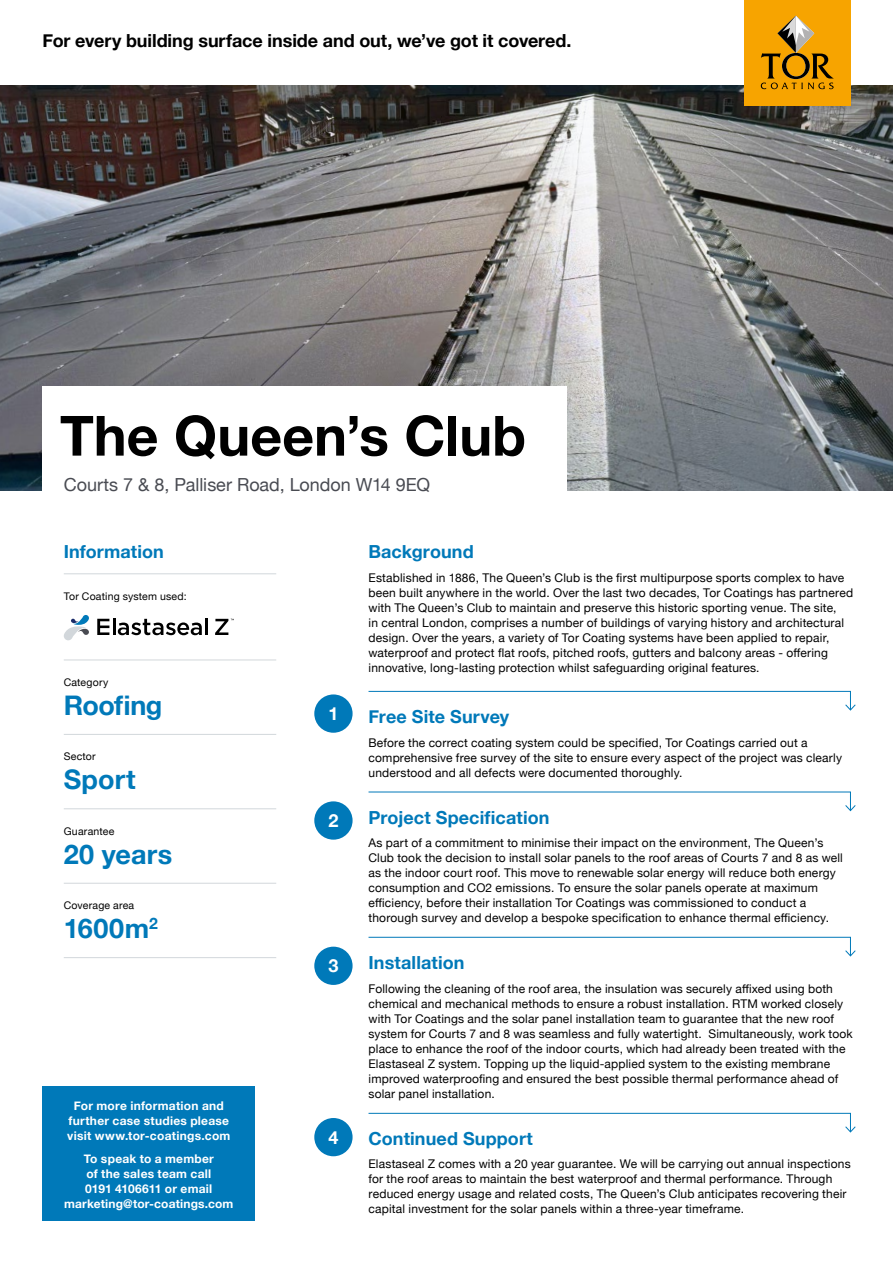
<style>
.page{position:relative;width:893px;height:1263px;background:#fff}
.page>*{position:absolute;margin:0;border:0;box-sizing:border-box;transform-origin:0 0}
.t1{font:700 55.5px "Helvetica Neue";color:#000}
.t2{font:700 27px "Helvetica Neue";color:#0079b9}
.t3{font:700 18px "Helvetica Neue";letter-spacing:.005em;color:#0079b9}
.t4{font:700 18px "Helvetica Neue";letter-spacing:-.005em;color:#000}
.t5{font:18px "Helvetica Neue";color:#494b52}
.t6{font:700 18px "Helvetica Neue";color:#fff}
.t7{font:12px/15px "Helvetica Neue";letter-spacing:.015em;color:#000}
.t8{font:700 12px/15px "Helvetica Neue";letter-spacing:.02em;color:#fff;text-align:center}
.t9{font:10.5px "Helvetica Neue";letter-spacing:.02em;color:#000}
</style>
<div class="page">
<img style="left:0;top:84px;width:893px;height:407px">
<div style="left:314px;top:694px;width:39px;height:39px;background:#0079b9;border-radius:50%"></div>
<div style="left:314px;top:801px;width:39px;height:39px;background:#0079b9;border-radius:50%"></div>
<div style="left:43px;top:1086px;width:212px;height:134px;background:#0079b9"></div>
<hr style="left:64px;top:660px;width:212px;height:1px;background:#d2d7db">
<hr style="left:64px;top:734px;width:212px;height:1px;background:#d2d7db">
<hr style="left:64px;top:808px;width:212px;height:1px;background:#d2d7db">
<hr style="left:64px;top:883px;width:212px;height:1px;background:#d2d7db">
<hr style="left:64px;top:957px;width:212px;height:1px;background:#d2d7db">
<hr style="left:64px;top:573px;width:212px;height:1px;background:#d2d7db">
<div style="left:744px;top:0;width:106px;height:106px;background:#f7a400"></div>
<svg style="left:761px;top:16px;width:73px;height:73px"></svg>
<div style="left:43px;top:386px;width:524px;height:128px;background:#fff"></div>
<svg style="left:97px;top:619px;width:105px;height:16px"></svg>
<svg style="left:64px;top:615px;width:25px;height:25px"></svg>
<hr style="left:205px;top:619px;width:3px;height:16px;background:#000">
<svg style="left:215px;top:619px;width:19px;height:16px"></svg>
<div style="left:314px;top:947px;width:39px;height:38px;background:#0079b9;border-radius:50%"></div>
<svg style="left:368px;top:1112px;width:488px;height:21px"></svg>
<div style="left:314px;top:1118px;width:39px;height:38px;background:#0079b9;border-radius:50%"></div>
<svg style="left:368px;top:691px;width:488px;height:20px"></svg>
<svg style="left:368px;top:791px;width:488px;height:21px"></svg>
<svg style="left:368px;top:936px;width:488px;height:21px"></svg>
<h3 class="t4" style="left:43px;top:27px;width:530px">For every building surface inside and out, we’ve got it covered.</h3>
<h1 class="t1" style="left:60px;top:392px;width:468px">The Queen’s Club</h1>
<h3 class="t5" style="left:64px;top:472px;width:368px">Courts 7 &amp; 8, Palliser Road, London W14 9EQ</h3>
<h3 class="t3" style="left:64px;top:537px;width:102px">Information</h3>
<p class="t9" style="left:64px;top:589px;width:124px">Tor Coating system used:</p>
<p class="t9" style="left:64px;top:675px;width:46px">Category</p>
<h2 class="t2" style="left:64px;top:684px;width:100px">Roofing</h2>
<p class="t9" style="left:64px;top:749px;width:33px">Sector</p>
<h2 class="t2" style="left:64px;top:759px;width:73px">Sport</h2>
<p class="t9" style="left:64px;top:823px;width:52px">Guarantee</p>
<h2 class="t2" style="left:64px;top:833px;width:110px">20 years</h2>
<p class="t9" style="left:64px;top:898px;width:72px">Coverage area</p>
<h2 class="t2" style="left:64px;top:907px;width:96px">1600m<sup>2</sup></h2>
<p class="t8" style="left:67px;top:1098px;width:165px">For more information and further case studies please visit www.tor-coatings.com</p>
<p class="t8" style="left:64px;top:1152px;width:171px">To speak to a member<br>of the sales team call<br>0191 4106611 or email marketing@tor-coatings.com</p>
<h3 class="t6" style="left:328px;top:699px;width:12px">1</h3>
<h3 class="t6" style="left:328px;top:806px;width:12px">2</h3>
<h3 class="t6" style="left:328px;top:952px;width:12px">3</h3>
<h3 class="t6" style="left:328px;top:1123px;width:12px">4</h3>
<h3 class="t3" style="left:368px;top:538px;width:107px">Background</h3>
<p class="t7" style="left:369px;top:571px;width:486px">Established in 1886, The Queen’s Club is the first multipurpose sports complex to have been built anywhere in the world. Over the last two decades, Tor Coatings has partnered with The Queen’s Club to maintain and preserve this historic sporting venue. The site,<br>in central London, comprises a number of buildings of varying history and architectural design. Over the years, a variety of Tor Coating systems have been applied to repair, waterproof and protect flat roofs, pitched roofs, gutters and balcony areas - offering innovative, long-lasting protection whilst safeguarding original features.</p>
<h3 class="t3" style="left:369px;top:702px;width:142px">Free Site Survey</h3>
<p class="t7" style="left:369px;top:735px;width:475px">Before the correct coating system could be specified, Tor Coatings carried out a comprehensive free survey of the site to ensure every aspect of the project was clearly understood and all defects were documented thoroughly.</p>
<h3 class="t3" style="left:369px;top:803px;width:182px">Project Specification</h3>
<p class="t7" style="left:369px;top:836px;width:476px">As part of a commitment to minimise their impact on the environment, The Queen’s Club took the decision to install solar panels to the roof areas of Courts 7 and 8 as well as the indoor court roof. This move to renewable solar energy will reduce both energy consumption and CO2 emissions. To ensure the solar panels operate at maximum efficiency, before their installation Tor Coatings was commissioned to conduct a thorough survey and develop a bespoke specification to enhance thermal efficiency.</p>
<h3 class="t3" style="left:369px;top:949px;width:97px">Installation</h3>
<p class="t7" style="left:369px;top:981px;width:486px">Following the cleaning of the roof area, the insulation was securely affixed using both chemical and mechanical methods to ensure a robust installation. RTM worked closely with Tor Coatings and the solar panel installation team to guarantee that the new roof system for Courts 7 and 8 was seamless and fully watertight. Simultaneously, work took place to enhance the roof of the indoor courts, which had already been treated with the Elastaseal Z system. Topping up the liquid-applied system to the existing membrane improved waterproofing and ensured the best possible thermal performance ahead of solar panel installation.</p>
<h3 class="t3" style="left:369px;top:1124px;width:166px">Continued Support</h3>
<p class="t7" style="left:369px;top:1157px;width:484px">Elastaseal Z comes with a 20 year guarantee. We will be carrying out annual inspections for the roof areas to maintain the best waterproof and thermal performance. Through reduced energy usage and related costs, The Queen’s Club anticipates recovering their capital investment for the solar panels within a three-year timeframe.</p>
</div>
